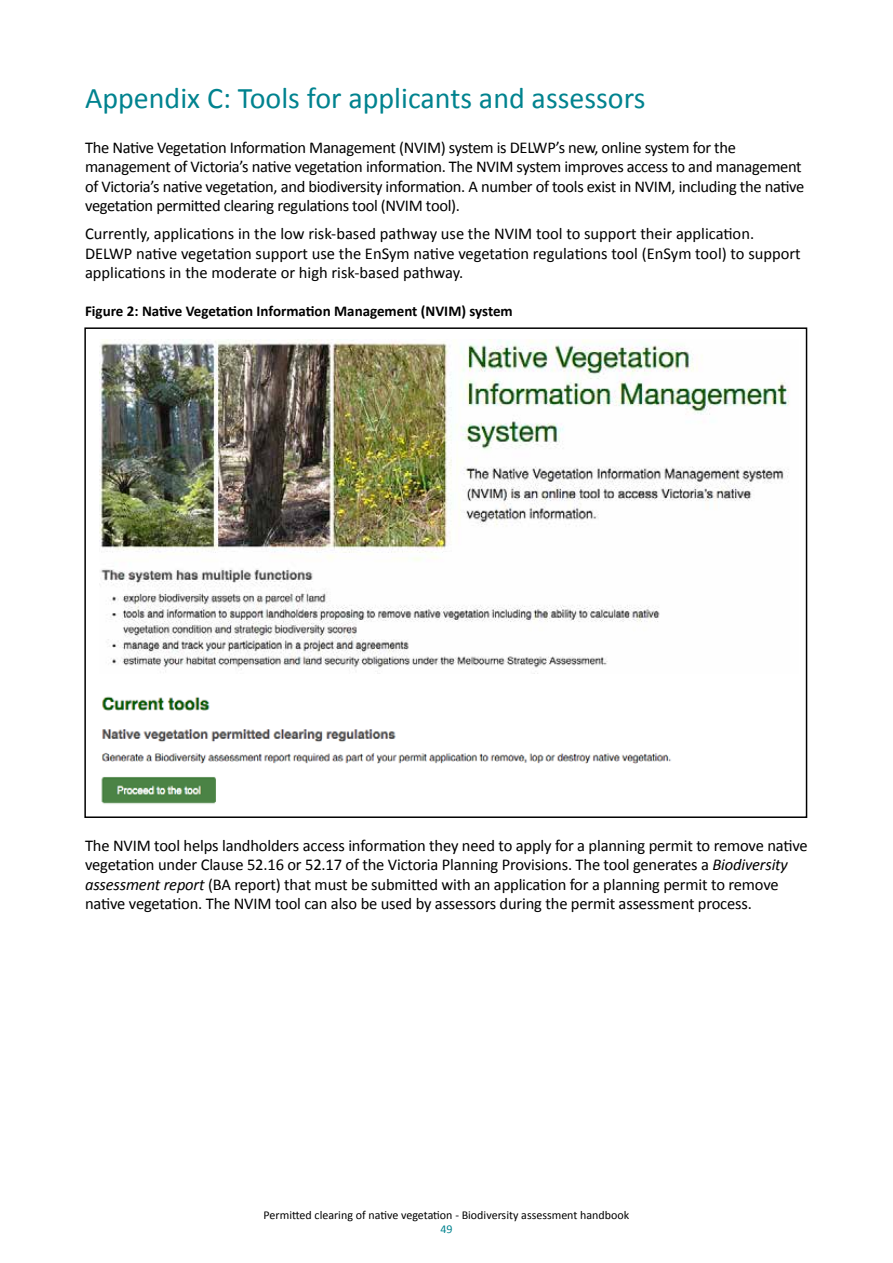
<style>
.page{position:relative;width:893px;height:1263px;background:#fff}
.page>*{position:absolute;margin:0;border:0;box-sizing:border-box;transform-origin:0 0}
.t1{font:30px "Calibri";color:#00838f}
.t2{font:16.5px/19.5px "Calibri";letter-spacing:-.01em;color:#000}
.t3{font:700 15px "Calibri";color:#000}
.t4{font:12px "Calibri";color:#000}
.t5{font:12px "Calibri";color:#00838f}
.s1{font-style:italic}
</style>
<div class="page">
<div style="left:84px;top:327px;width:723px;height:491px;border:2px solid #000"></div>
<img style="left:99px;top:339px;width:690px;height:335px">
<img style="left:101px;top:696px;width:570px;height:108px">
<h1 class="t1" style="left:85px;top:79px;width:562px">Appendix C: Tools for applicants and assessors</h1>
<p class="t2" style="left:85px;top:137px;width:721px">The Native Vegetation Information Management (NVIM) system is DELWP’s new, online system for the management of Victoria’s native vegetation information. The NVIM system improves access to and management of Victoria’s native vegetation, and biodiversity information. A number of tools exist in NVIM, including the native vegetation permitted clearing regulations tool (NVIM tool).</p>
<p class="t2" style="left:85px;top:224px;width:717px">Currently, applications in the low risk-based pathway use the NVIM tool to support their application.<br>DELWP native vegetation support use the EnSym native vegetation regulations tool (EnSym tool) to support applications in the moderate or high risk-based pathway.</p>
<p class="t3" style="left:85px;top:301px;width:429px">Figure 2: Native Vegetation Information Management (NVIM) system</p>
<p class="t2" style="left:85px;top:836px;width:724px">The NVIM tool helps landholders access information they need to apply for a planning permit to remove native vegetation under Clause 52.16 or 52.17 of the Victoria Planning Provisions. The tool generates a <span class="s1">Biodiversity assessment report</span> (BA report) that must be submitted with an application for a planning permit to remove native vegetation. The NVIM tool can also be used by assessors during the permit assessment process.</p>
<p class="t4" style="left:264px;top:1207px;width:367px">Permitted clearing of native vegetation - Biodiversity assessment handbook</p>
<p class="t5" style="left:440px;top:1222px;width:14px">49</p>
</div>
